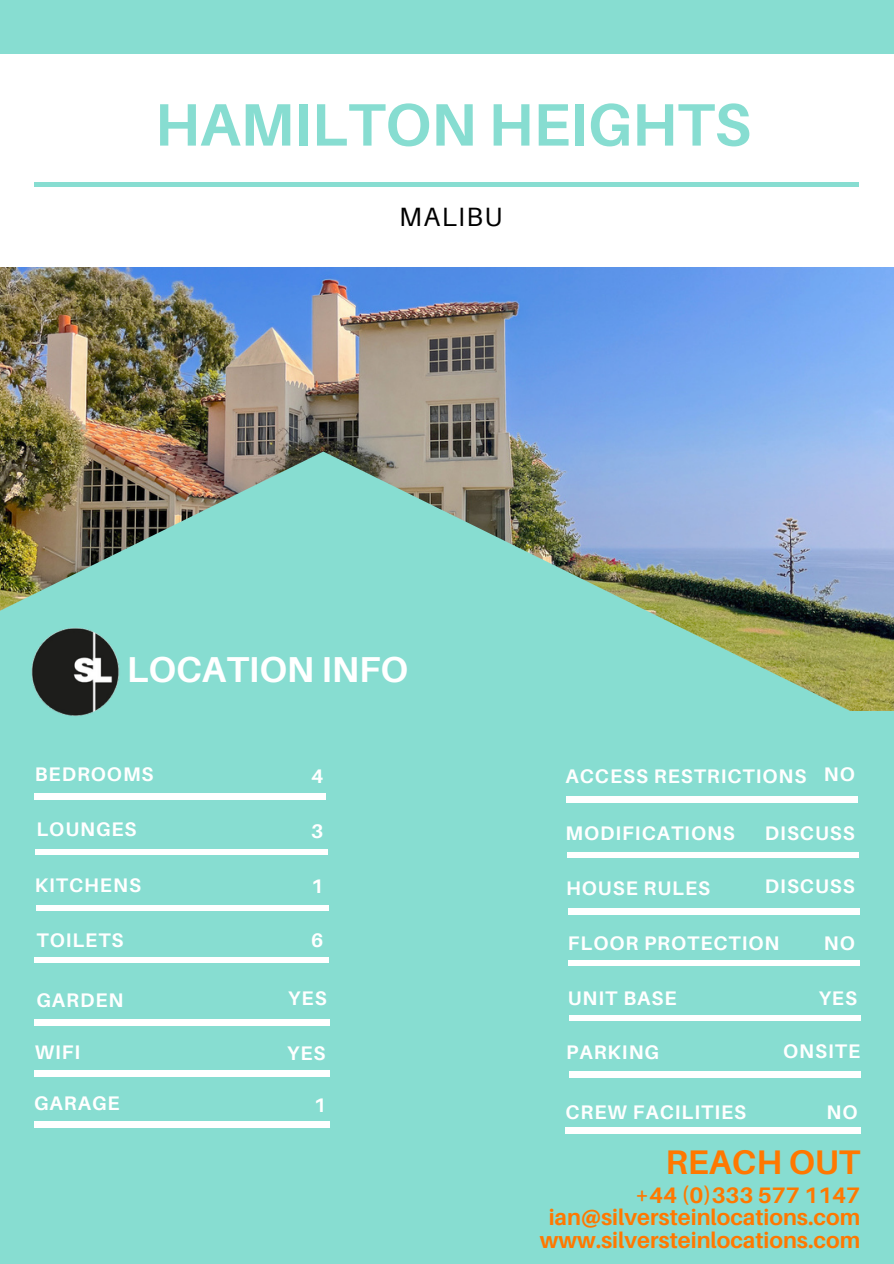
<style>
.page{position:relative;width:894px;height:1264px;background:#fff}
.page>*{position:absolute;margin:0;border:0;box-sizing:border-box;transform-origin:0 0}
.t1{font:700 59.85px "Aileron";color:#87ddd1}
.t2{font:700 36px "Aileron";color:#fff}
.t3{font:700 34.2px "Aileron";color:#ff7800}
.t4{font:26.4px "Aileron";letter-spacing:.05em;color:#000}
.t5{font:700 22.35px "Aileron";color:#ff7800}
.t6{font:700 19.65px "Aileron";letter-spacing:.05em;color:#fff}
</style>
<div class="page">
<img style="left:0;top:267px;width:893px;height:184px">
<div style="left:35px;top:182px;width:823px;height:5px;background:#87ddd1"></div>
<div style="left:0;top:0;width:893px;height:54px;background:#87ddd1"></div>
<div style="left:0;top:711px;width:893px;height:552px;background:#87ddd1"></div>
<div style="left:34px;top:793px;width:292px;height:6px;background:#fff"></div>
<img style="left:0;top:451px;width:893px;height:260px">
<img style="left:23px;top:616px;width:109px;height:100px">
<div style="left:35px;top:849px;width:292px;height:5px;background:#fff"></div>
<div style="left:36px;top:905px;width:292px;height:6px;background:#fff"></div>
<div style="left:34px;top:957px;width:294px;height:5px;background:#fff"></div>
<div style="left:34px;top:1019px;width:295px;height:6px;background:#fff"></div>
<div style="left:34px;top:1070px;width:295px;height:6px;background:#fff"></div>
<div style="left:565px;top:796px;width:292px;height:6px;background:#fff"></div>
<div style="left:566px;top:852px;width:292px;height:5px;background:#fff"></div>
<div style="left:567px;top:908px;width:292px;height:6px;background:#fff"></div>
<div style="left:567px;top:960px;width:292px;height:5px;background:#fff"></div>
<div style="left:568px;top:1015px;width:292px;height:5px;background:#fff"></div>
<div style="left:568px;top:1071px;width:292px;height:6px;background:#fff"></div>
<div style="left:565px;top:1127px;width:295px;height:6px;background:#fff"></div>
<div style="left:34px;top:1121px;width:295px;height:6px;background:#fff"></div>
<p class="t1" style="left:155px;top:87px;width:597px">HAMILTON HEIGHTS</p>
<p class="t4" style="left:399px;top:200px;width:105px">MALIBU</p>
<p class="t2" style="left:127px;top:646px;width:283px">LOCATION INFO</p>
<p class="t6" style="left:35px;top:762px;width:120px">BEDROOMS</p>
<p class="t6" style="left:311px;top:763px;width:14px">4</p>
<p class="t6" style="left:36px;top:817px;width:102px">LOUNGES</p>
<p class="t6" style="left:311px;top:818px;width:14px">3</p>
<p class="t6" style="left:35px;top:872px;width:108px">KITCHENS</p>
<p class="t6" style="left:311px;top:873px;width:14px">1</p>
<p class="t6" style="left:36px;top:927px;width:89px">TOILETS</p>
<p class="t6" style="left:311px;top:927px;width:14px">6</p>
<p class="t6" style="left:36px;top:987px;width:88px">GARDEN</p>
<p class="t6" style="left:288px;top:986px;width:40px">YES</p>
<p class="t6" style="left:35px;top:1040px;width:47px">WIFI</p>
<p class="t6" style="left:287px;top:1041px;width:40px">YES</p>
<p class="t6" style="left:34px;top:1091px;width:87px">GARAGE</p>
<p class="t6" style="left:314px;top:1092px;width:14px">1</p>
<p class="t6" style="left:565px;top:763px;width:242px">ACCESS RESTRICTIONS</p>
<p class="t6" style="left:823px;top:762px;width:32px">NO</p>
<p class="t6" style="left:565px;top:820px;width:171px">MODIFICATIONS</p>
<p class="t6" style="left:764px;top:820px;width:91px">DISCUSS</p>
<p class="t6" style="left:566px;top:875px;width:145px">HOUSE RULES</p>
<p class="t6" style="left:764px;top:873px;width:91px">DISCUSS</p>
<p class="t6" style="left:567px;top:930px;width:213px">FLOOR PROTECTION</p>
<p class="t6" style="left:823px;top:930px;width:32px">NO</p>
<p class="t6" style="left:567px;top:985px;width:110px">UNIT BASE</p>
<p class="t6" style="left:818px;top:985px;width:40px">YES</p>
<p class="t6" style="left:566px;top:1040px;width:94px">PARKING</p>
<p class="t6" style="left:783px;top:1039px;width:78px">ONSITE</p>
<p class="t6" style="left:565px;top:1099px;width:182px">CREW FACILITIES</p>
<p class="t6" style="left:826px;top:1099px;width:32px">NO</p>
<p class="t3" style="left:665px;top:1140px;width:196px">REACH OUT</p>
<p class="t5" style="left:635px;top:1181px;width:226px">+44 (0)333 577 1147</p>
<p class="t5" style="left:548px;top:1203px;width:313px">ian@silversteinlocations.com</p>
<p class="t5" style="left:539px;top:1226px;width:322px">www.silversteinlocations.com</p>
</div>
